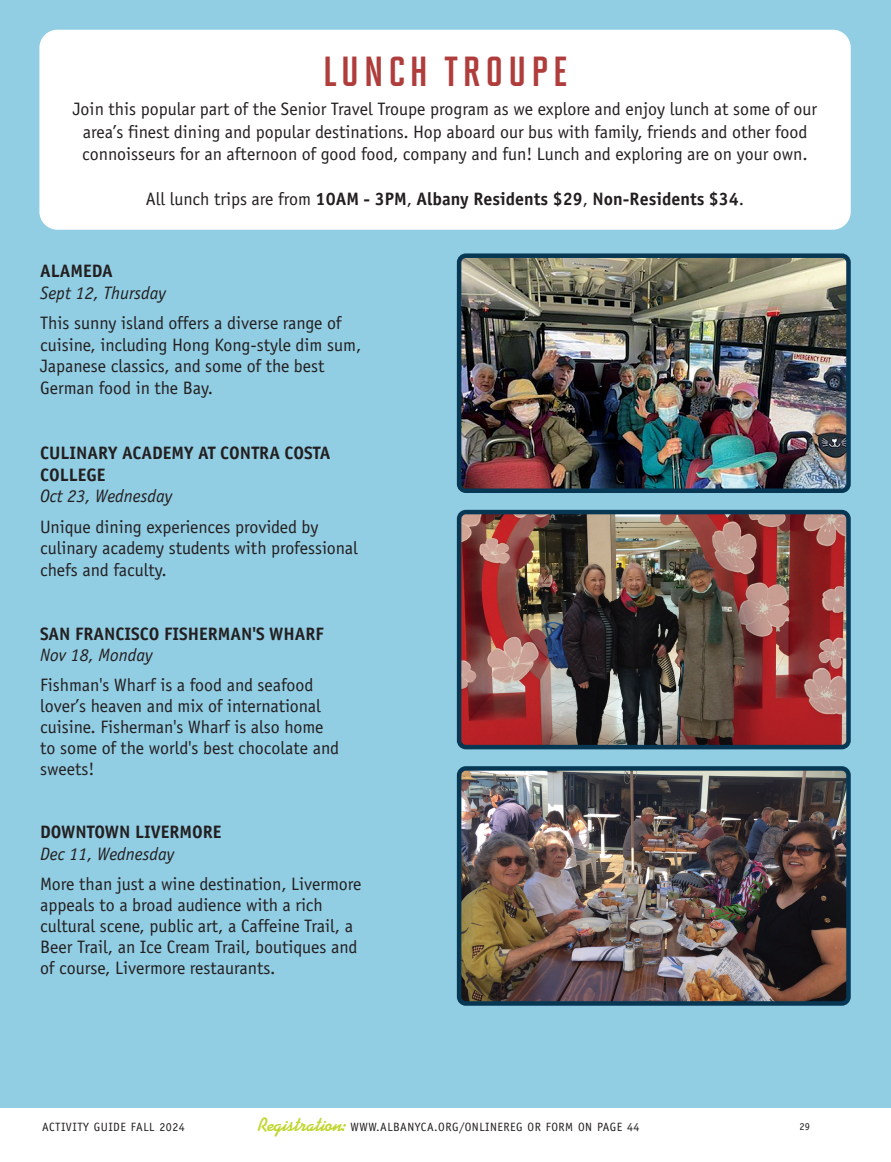
<style>
.page{position:relative;width:891px;height:1162px;background:#fff}
.page>*{position:absolute;margin:0;border:0;box-sizing:border-box;transform-origin:0 0}
.Paragraph_Style_1{font:42px "Solano Gothic MVB Bd Cap";letter-spacing:.11em;color:#af3d3c}
._03_Class_Description{font:18px/21px "Officina Sans Std";color:#231f20}
._03_Class_Description-2{font:700 18px/21.6px "Officina Sans Std";color:#231f20}
.t1{font:italic 18px "Officina Sans Std";color:#231f20}
.t2{font:12px "Officina Sans Std";letter-spacing:.04em;color:#231f20}
.t3{font:10.5px "Officina Sans Std";color:#231f20}
.s1{font-weight:400}
.s2{font-family:"Kaufmann Std";font-weight:700;font-size:19.5px;color:#c1d72f}
</style>
<div class="page">
<div style="left:0;top:0;width:891px;height:1106px;background:#91cde3"></div>
<div style="left:39px;top:30px;width:812px;height:200px;background:#fff;border-radius:18px"></div>
<img style="left:462px;top:258px;width:384px;height:230px">
<div style="left:457px;top:253px;width:394px;height:240px;border:4px solid #073753;border-radius:7px"></div>
<img style="left:462px;top:514px;width:384px;height:230px">
<div style="left:457px;top:509px;width:394px;height:240px;border:4px solid #073753;border-radius:7px"></div>
<img style="left:462px;top:771px;width:384px;height:229px">
<div style="left:457px;top:766px;width:394px;height:239px;border:4px solid #073753;border-radius:7px"></div>
<p class="Paragraph_Style_1" style="left:323px;top:48px;width:246px">LUNCH TROUPE</p>
<p class="_03_Class_Description" style="left:73px;top:98px;width:746px;line-height:22.5px;text-align:center">Join this popular part of the Senior Travel Troupe program as we explore and enjoy lunch at some of our area’s finest dining and popular destinations. Hop aboard our bus with family, friends and other food connoisseurs for an afternoon of good food, company and fun! Lunch and exploring are on your own.</p>
<p class="_03_Class_Description-2" style="left:146px;top:188px;width:597px"><span class="s1">All lunch trips are from</span> 10AM - 3PM<span class="s1">,</span> Albany Residents $29<span class="s1">,</span> Non-Residents $34<span class="s1">.</span></p>
<p class="_03_Class_Description-2" style="left:40px;top:260px;width:74px">ALAMEDA</p>
<p class="t1" style="left:40px;top:282px;width:128px">Sept 12, Thursday</p>
<p class="_03_Class_Description" style="left:40px;top:312px;width:323px;line-height:21.6px">This sunny island offers a diverse range of cuisine, including Hong Kong-style dim sum, Japanese classics, and some of the best German food in the Bay.</p>
<p class="_03_Class_Description-2" style="left:40px;top:441px;width:292px">CULINARY ACADEMY AT CONTRA COSTA<br>COLLEGE</p>
<p class="t1" style="left:40px;top:485px;width:134px">Oct 23, Wednesday</p>
<p class="_03_Class_Description" style="left:40px;top:516px;width:319px;line-height:21.6px">Unique dining experiences provided by culinary academy students with professional chefs and faculty.</p>
<p class="_03_Class_Description-2" style="left:40px;top:623px;width:285px">SAN FRANCISCO FISHERMAN'S WHARF</p>
<p class="t1" style="left:40px;top:644px;width:114px">Nov 18, Monday</p>
<p class="_03_Class_Description" style="left:40px;top:674px;width:300px">Fishman's Wharf is a food and seafood lover’s heaven and mix of international cuisine. Fisherman's Wharf is also home to some of the world's best chocolate and sweets!</p>
<p class="_03_Class_Description-2" style="left:40px;top:821px;width:183px">DOWNTOWN LIVERMORE</p>
<p class="t1" style="left:40px;top:842px;width:136px">Dec 11, Wednesday</p>
<p class="_03_Class_Description" style="left:40px;top:872px;width:323px">More than just a wine destination, Livermore appeals to a broad audience with a rich cultural scene, public art, a Caffeine Trail, a Beer Trail, an Ice Cream Trail, boutiques and of course, Livermore restaurants.</p>
<p class="t2" style="left:42px;top:1119px;width:144px">ACTIVITY GUIDE FALL 2024</p>
<p class="t2" style="left:258px;top:1119px;width:383px"><span class="s2">Registration:</span> WWW.ALBANYCA.ORG/ONLINEREG OR FORM ON PAGE 44</p>
<p class="t3" style="left:799px;top:1119px;width:12px">29</p>
</div>
